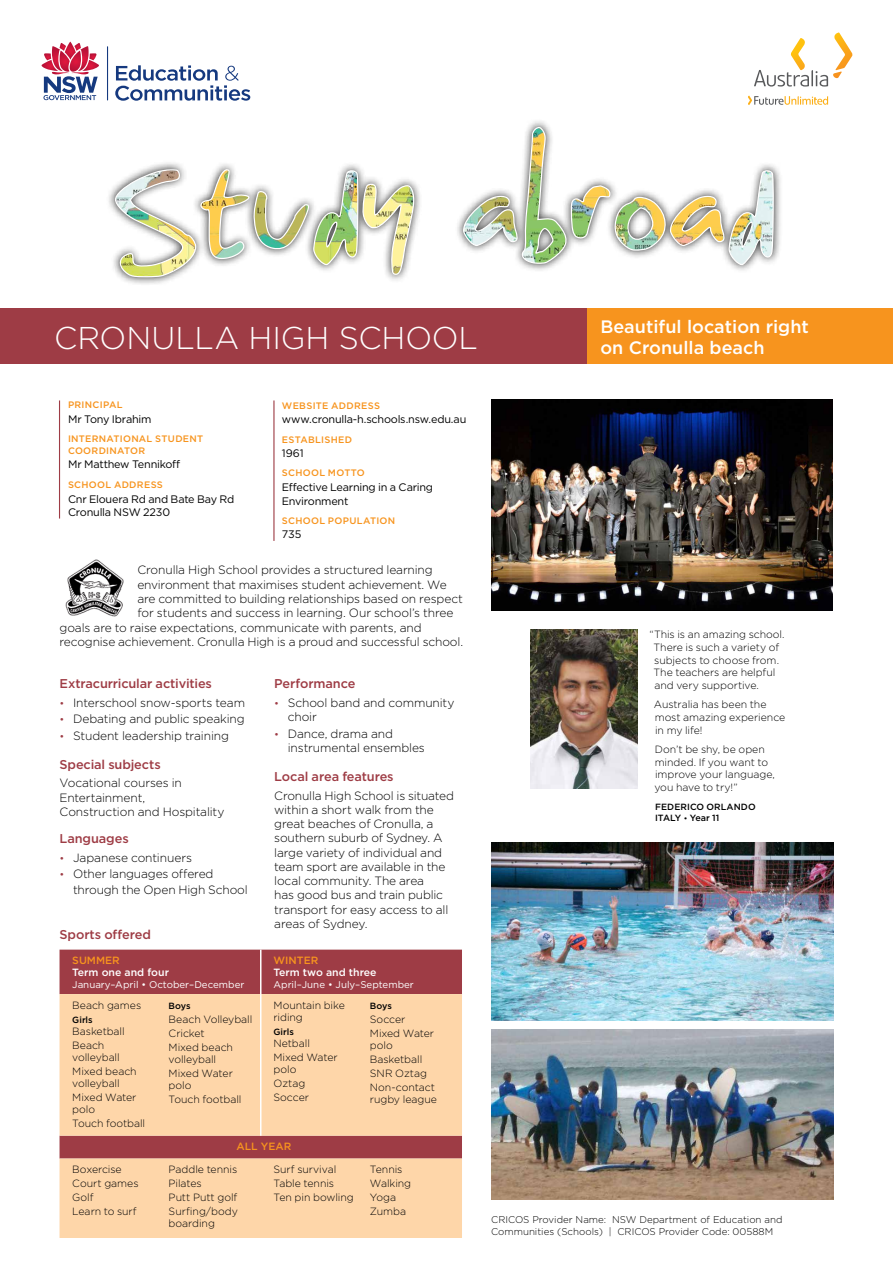
<style>
.page{position:relative;width:893px;height:1263px;background:#fff}
.page>*{position:absolute;margin:0;border:0;box-sizing:border-box;transform-origin:0 0}
.t1{font:300 31.5px "Gotham";color:#fff}
.t2{font:500 18px/21px "Gotham";color:#fff}
.t3{font:500 12.75px "Gotham";letter-spacing:-.01em;color:#9e3c45}
.t4{font:300 12px/14.2px "Gotham";letter-spacing:-.01em;color:#000}
.t5{font:10.8px/13.5px "Gotham";letter-spacing:-.02em;color:#000}
.t6{font:300 10.5px/14.1px "Gotham";letter-spacing:-.005em;color:#000}
.t7{font:500 10.5px "Gotham";color:#fff}
.t8{font:500 10.5px "Gotham";color:#f7941e}
.t9{font:300 9.75px/12px "Gotham";color:#000}
.t10{font:9.75px "Gotham";color:#fff}
.t11{font:500 9.3px "Gotham";letter-spacing:.03em;color:#f7941e}
.t12{font:500 9px/10.5px "Gotham";color:#000}
.s1{font-size:10.5px;color:#9e3c45}
.s2{font-size:7.5px}
</style>
<div class="page">
<div style="left:107px;top:118px;width:676px;height:168px;background:#000;opacity:.85"></div>
<svg style="left:114px;top:126px;width:660px;height:152px"></svg>
<svg style="left:754px;top:33px;width:99px;height:54px"></svg>
<svg style="left:748px;top:96px;width:80px;height:9px"></svg>
<hr style="left:107px;top:46px;width:1px;height:54px;background:#15397f">
<svg style="left:115px;top:65px;width:135px;height:36px"></svg>
<svg style="left:42px;top:42px;width:57px;height:58px"></svg>
<img style="left:491px;top:400px;width:342px;height:210px">
<img style="left:491px;top:843px;width:342px;height:177px">
<img style="left:491px;top:1029px;width:342px;height:170px">
<div style="left:0;top:309px;width:702px;height:55px;background:#9e3c45"></div>
<div style="left:588px;top:309px;width:305px;height:55px;background:#f7941e"></div>
<div style="left:60px;top:950px;width:402px;height:44px;background:#9e3c45"></div>
<svg style="left:60px;top:994px;width:402px;height:244px;background:#f5c7a0"></svg>
<hr style="left:260px;top:950px;width:1px;height:44px;background:#fff">
<hr style="left:260px;top:994px;width:1px;height:142px;background:#fff">
<img style="left:65px;top:559px;width:59px;height:58px">
<hr style="left:59px;top:400px;width:1px;height:118px;background:#9e3c45">
<hr style="left:273px;top:400px;width:2px;height:141px;background:#9e3c45">
<img style="left:531px;top:630px;width:106px;height:158px">
<h1 class="t1" style="left:54px;top:318px;width:425px">CRONULLA HIGh SCHOOL</h1>
<h2 class="t2" style="left:600px;top:316px;width:210px">Beautiful location right on Cronulla beach</h2>
<p class="t11" style="left:68px;top:399px;width:56px">PRINCIPAL</p>
<p class="t5" style="left:68px;top:412px;width:85px">Mr Tony Ibrahim</p>
<p class="t11" style="left:68px;top:433px;width:11px">Internati</p>
<p class="t11" style="left:123px;top:433px;width:16px">onal</p>
<p class="t11" style="left:155px;top:433px;width:36px">Student</p>
<p class="t11" style="left:68px;top:445px;width:79px">COORDINATOR</p>
<p class="t5" style="left:68px;top:458px;width:114px">Mr Matthew Tennikoff</p>
<p class="t11" style="left:68px;top:479px;width:77px">School address</p>
<p class="t5" style="left:68px;top:492px;width:168px">Cnr Elouera Rd and Bate Bay Rd<br>Cronulla NSW 2230</p>
<p class="t11" style="left:282px;top:400px;width:18px">Website</p>
<p class="t11" style="left:331px;top:400px;width:31px">address</p>
<p class="t5" style="left:282px;top:413px;width:186px">www.cronulla-h.schools.nsw.edu.au</p>
<p class="t11" style="left:282px;top:434px;width:70px">ESTABLISH ED</p>
<p class="t5" style="left:282px;top:447px;width:23px">1961</p>
<p class="t11" style="left:282px;top:467px;width:84px">School motto</p>
<p class="t5" style="left:282px;top:480px;width:153px">Effective Learning in a Caring<br>Environment</p>
<p class="t11" style="left:282px;top:515px;width:68px">School populati</p>
<p class="t11" style="left:380px;top:515px;width:16px">on</p>
<p class="t5" style="left:282px;top:528px;width:21px">735</p>
<p class="t4" style="left:137px;top:563px;width:297px">Cronulla High School provides a structured learning</p>
<p class="t4" style="left:137px;top:577px;width:311px">environment that maximises student achievement. We</p>
<p class="t4" style="left:137px;top:592px;width:327px">are committed to building relationships based on respect</p>
<p class="t4" style="left:137px;top:606px;width:318px">for students and success in learning. Our school’s three</p>
<p class="t4" style="left:60px;top:620px;width:364px">goals are to raise expectations, communicate with parents, and</p>
<p class="t4" style="left:60px;top:635px;width:405px">recognise achievement. Cronulla High is a proud and successful school.</p>
<p class="t3" style="left:60px;top:676px;width:154px">Extracurricular activities</p>
<p class="t4" style="left:60px;top:695px;width:187px"><span class="s1">•</span> Interschool snow-sports team</p>
<p class="t4" style="left:60px;top:712px;width:187px"><span class="s1">•</span> Debating and public speaking</p>
<p class="t4" style="left:60px;top:728px;width:171px"><span class="s1">•</span> Student leadership training</p>
<p class="t3" style="left:60px;top:756px;width:103px">Special subjects</p>
<p class="t4" style="left:60px;top:776px;width:166px">Vocational courses in<br>Entertainment,<br>Construction and Hospitality</p>
<p class="t3" style="left:60px;top:831px;width:71px">Languages</p>
<p class="t4" style="left:60px;top:850px;width:134px"><span class="s1">•</span> Japanese continuers</p>
<p class="t4" style="left:73px;top:866px;width:176px;line-height:15.3px;text-indent:-14px"><span class="s1">•</span> Other languages offered through the Open High School</p>
<p class="t3" style="left:60px;top:927px;width:93px">Sports offered</p>
<p class="t8" style="left:72px;top:954px;width:49px">SUMMER</p>
<p class="t7" style="left:72px;top:966px;width:98px">Term one and four</p>
<p class="t10" style="left:72px;top:979px;width:174px">January–April • October–December</p>
<p class="t6" style="left:72px;top:998px;width:70px">Beach games</p>
<p class="t12" style="left:72px;top:1014px;width:22px">Girls</p>
<p class="t6" style="left:72px;top:1024px;width:54px">Basketball<br>Beach</p>
<p class="t6" style="left:72px;top:1050px;width:66px">volleyball<br>Mixed beach</p>
<p class="t6" style="left:72px;top:1076px;width:66px">volleyball<br>Mixed Water</p>
<p class="t6" style="left:72px;top:1102px;width:74px">polo<br>Touch football</p>
<p class="t12" style="left:169px;top:1000px;width:24px">Boys</p>
<p class="t6" style="left:169px;top:1012px;width:85px">Beach Volleyball<br>Cricket<br>Mixed beach</p>
<p class="t6" style="left:169px;top:1052px;width:66px">volleyball<br>Mixed Water</p>
<p class="t6" style="left:169px;top:1078px;width:74px">polo<br>Touch football</p>
<p class="t3" style="left:274px;top:676px;width:83px">Performance</p>
<p class="t4" style="left:288px;top:695px;width:168px;text-indent:-14px"><span class="s1">•</span> School band and community choir</p>
<p class="t4" style="left:288px;top:726px;width:139px;text-indent:-14px"><span class="s1">•</span> Dance, drama and instrumental ensembles</p>
<p class="t3" style="left:274px;top:769px;width:121px">Local area features</p>
<p class="t4" style="left:274px;top:788px;width:181px">Cronulla High School is situated within a short walk from the great beaches of Cronulla, a southern suburb of Sydney. A large variety of individual and team sport are available in the local community. The area<br>has good bus and train public transport for easy access to all areas of Sydney.</p>
<p class="t8" style="left:274px;top:954px;width:46px">WINTER</p>
<p class="t7" style="left:274px;top:966px;width:105px">Term two and three</p>
<p class="t10" style="left:274px;top:979px;width:142px">April–June • July–September</p>
<p class="t6" style="left:274px;top:999px;width:73px;line-height:12px">Mountain bike riding</p>
<p class="t12" style="left:274px;top:1026px;width:22px">Girls</p>
<p class="t6" style="left:274px;top:1036px;width:66px">Netball<br>Mixed Water</p>
<p class="t6" style="left:274px;top:1062px;width:37px">polo<br>Oztag<br>Soccer</p>
<p class="t12" style="left:370px;top:1000px;width:24px">Boys</p>
<p class="t6" style="left:370px;top:1012px;width:66px">Soccer<br>Mixed Water</p>
<p class="t6" style="left:370px;top:1038px;width:67px">polo<br>Basketball<br>SNR Oztag<br>Non-contact</p>
<p class="t6" style="left:370px;top:1092px;width:69px">rugby league</p>
<p class="t8" style="left:237px;top:1140px;width:56px">ALL YEAR</p>
<p class="t6" style="left:72px;top:1162px;width:68px">Boxercise<br>Court games<br>Golf<br>Learn to surf</p>
<p class="t6" style="left:169px;top:1162px;width:71px">Paddle tennis<br>Pilates<br>Putt Putt golf<br>Surfing/body</p>
<p class="t6" style="left:169px;top:1216px;width:48px">boarding</p>
<p class="t6" style="left:274px;top:1162px;width:82px">Surf survival<br>Table tennis<br>Ten pin bowling</p>
<p class="t6" style="left:370px;top:1162px;width:43px">Tennis<br>Walking<br>Yoga<br>Zumba</p>
<p class="t6" style="left:654px;top:628px;width:133px;line-height:12.8px;text-indent:-4px">“This is an amazing school.<br>There is such a variety of subjects to choose from.<br>The teachers are helpful and very supportive.</p>
<p class="t6" style="left:654px;top:698px;width:133px;line-height:12.8px">Australia has been the most amazing experience in my life!</p>
<p class="t6" style="left:654px;top:743px;width:122px;line-height:12.8px">Don’t be shy, be open minded. If you want to improve your language, you have to try!”</p>
<p class="t12" style="left:655px;top:802px;width:94px">FEDERICO ORLANDO<br>ITALY <span class="s2">•</span> Year 11</p>
<p class="t9" style="left:491px;top:1214px;width:293px">CRICOS Provider Name: NSW Department of Education and<br>Communities (Schools) | CRICOS Provider Code: 00588M</p>
</div>
